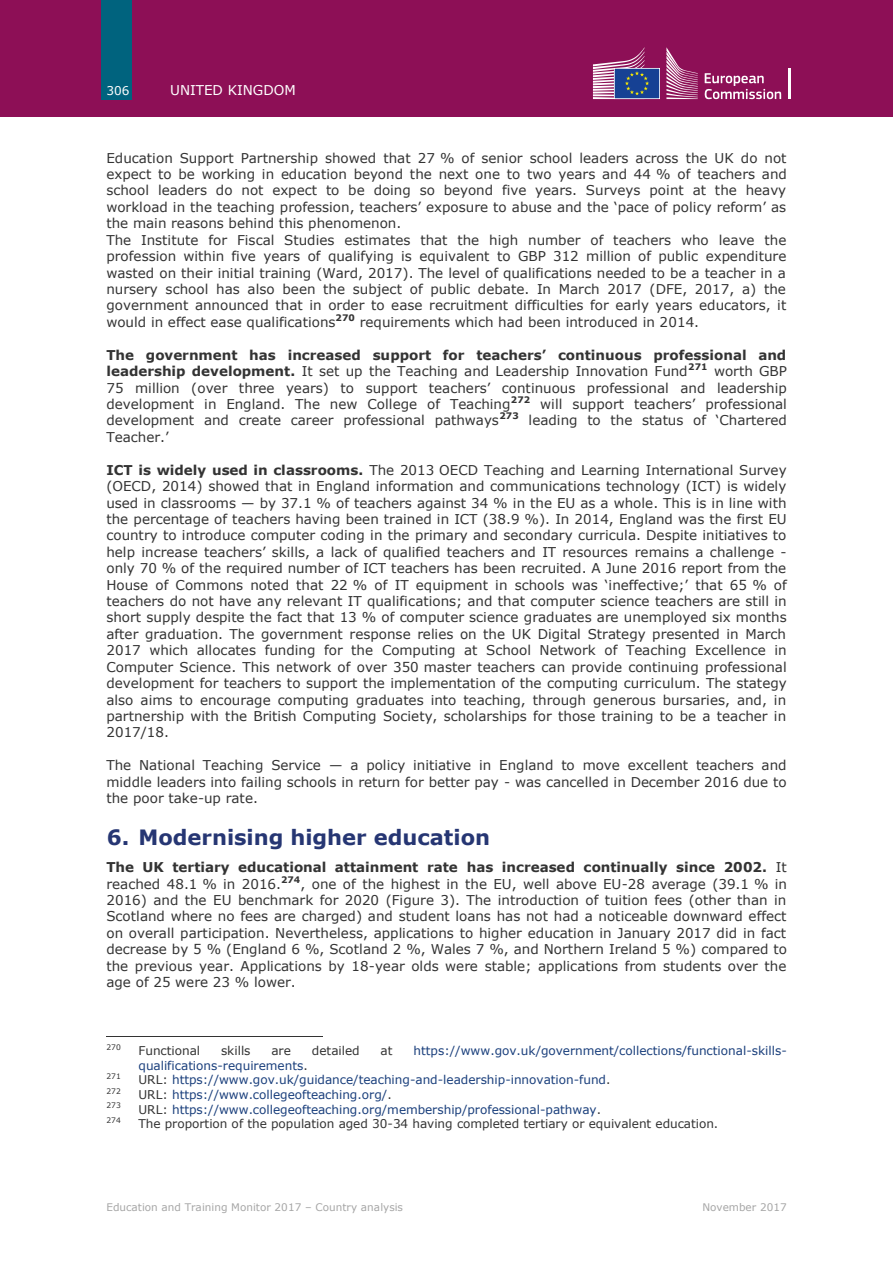
<style>
.page{position:relative;width:893px;height:1264px;background:#fff}
.page>*{position:absolute;margin:0;border:0;box-sizing:border-box;transform-origin:0 0}
.t1{font:700 21px "Verdana";color:#263673}
.t2{font:13.5px/16.4px "Verdana";color:#333;text-align:justify}
.t3{font:13.5px "Verdana";color:#fff}
.t4{font:12px "Verdana";letter-spacing:-.005em;color:#1a3f7c}
.t5{font:12px "Verdana";letter-spacing:-.005em;color:#333}
.t6{font:12px "Verdana";color:#fff}
.t7{font:10.5px "Verdana";color:#a6a6a6}
.t8{font:7.5px "Verdana";letter-spacing:.005em;color:#333}
.s1{font-weight:700}
.s2{color:#333}
</style>
<div class="page">
<div style="left:0;top:0;width:893px;height:116px;background:#8d0f56"></div>
<div style="left:102px;top:0;width:30px;height:99px;background:#00637e"></div>
<svg style="left:705px;top:73px;width:76px;height:26px"></svg>
<hr style="left:788px;top:68px;width:2px;height:31px;background:#fff">
<svg style="left:666px;top:47px;width:32px;height:52px"></svg>
<svg style="left:593px;top:47px;width:67px;height:52px"></svg>
<hr style="left:106px;top:1035px;width:216px;height:1px;background:#333">
<p class="t6" style="left:106px;top:82px;width:24px">306</p>
<p class="t3" style="left:170px;top:81px;width:127px">UNITED KINGDOM</p>
<p class="t2" style="left:106px;top:149px;width:682px;text-align:left">Education Support Partnership showed that 27 % of senior school leaders across the UK do not expect to be working in education beyond the next one to two years and 44 % of teachers and school leaders do not expect to be doing so beyond five years. Surveys point at the heavy workload in the teaching profession, teachers’ exposure to abuse and the ‘pace of policy reform’ as the main reasons behind this phenomenon.<br>The Institute for Fiscal Studies estimates that the high number of teachers who leave the profession within five years of qualifying is equivalent to GBP 312 million of public expenditure wasted on their initial training (Ward, 2017). The level of qualifications needed to be a teacher in a nursery school has also been the subject of public debate. In March 2017 (DFE, 2017, a) the government announced that in order to ease recruitment difficulties for early years educators, it would in effect ease qualifications<sup>270</sup> requirements which had been introduced in 2014.</p>
<p class="t2" style="left:106px;top:346px;width:682px"><span class="s1">The government has increased support for teachers’ continuous professional and leadership development.</span> It set up the Teaching and Leadership Innovation Fund<sup>271</sup> worth GBP 75 million (over three years) to support teachers’ continuous professional and leadership development in England. The new College of Teaching<sup>272</sup> will support teachers’ professional development and create career professional pathways<sup>273</sup> leading to the status of ‘Chartered Teacher.’</p>
<p class="t2" style="left:106px;top:461px;width:682px"><span class="s1">ICT is widely used in classrooms.</span> The 2013 OECD Teaching and Learning International Survey (OECD, 2014) showed that in England information and communications technology (ICT) is widely used in classrooms — by 37.1 % of teachers against 34 % in the EU as a whole. This is in line with the percentage of teachers having been trained in ICT (38.9 %). In 2014, England was the first EU country to introduce computer coding in the primary and secondary curricula. Despite initiatives to help increase teachers’ skills, a lack of qualified teachers and IT resources remains a challenge - only 70 % of the required number of ICT teachers has been recruited. A June 2016 report from the House of Commons noted that 22 % of IT equipment in schools was ‘ineffective;’ that 65 % of teachers do not have any relevant IT qualifications; and that computer science teachers are still in short supply despite the fact that 13 % of computer science graduates are unemployed six months after graduation. The government response relies on the UK Digital Strategy presented in March 2017 which allocates funding for the Computing at School Network of Teaching Excellence in Computer Science. This network of over 350 master teachers can provide continuing professional development for teachers to support the implementation of the computing curriculum. The stategy also aims to encourage computing graduates into teaching, through generous bursaries, and, in partnership with the British Computing Society, scholarships for those training to be a teacher in 2017/18.</p>
<p class="t2" style="left:106px;top:756px;width:682px">The National Teaching Service — a policy initiative in England to move excellent teachers and middle leaders into failing schools in return for better pay - was cancelled in December 2016 due to the poor take-up rate.</p>
<h2 class="t1" style="left:107px;top:823px;width:385px">6. Modernising higher education</h2>
<p class="t2" style="left:106px;top:858px;width:682px"><span class="s1">The UK tertiary educational attainment rate has increased continually since 2002.</span> It reached 48.1 % in 2016.<sup>274</sup>, one of the highest in the EU, well above EU-28 average (39.1 % in 2016) and the EU benchmark for 2020 (Figure 3). The introduction of tuition fees (other than in Scotland where no fees are charged) and student loans has not had a noticeable downward effect on overall participation. Nevertheless, applications to higher education in January 2017 did in fact decrease by 5 % (England 6 %, Scotland 2 %, Wales 7 %, and Northern Ireland 5 %) compared to the previous year. Applications by 18-year olds were stable; applications from students over the age of 25 were 23 % lower.</p>
<p class="t8" style="left:106px;top:1042px;width:16px">270</p>
<p class="t5" style="left:138px;top:1042px;width:63px">Functional</p>
<p class="t5" style="left:221px;top:1042px;width:31px">skills</p>
<p class="t5" style="left:271px;top:1042px;width:21px">are</p>
<p class="t5" style="left:312px;top:1042px;width:49px">detailed</p>
<p class="t5" style="left:381px;top:1042px;width:13px">at</p>
<p class="t4" style="left:414px;top:1042px;width:375px">https://www.gov.uk/government/collections/functional-skills-</p>
<p class="t4" style="left:138px;top:1057px;width:171px">qualifications-requirements<span class="s2">.</span></p>
<p class="t8" style="left:106px;top:1071px;width:16px">271</p>
<p class="t4" style="left:138px;top:1072px;width:474px"><span class="s2">URL:</span> https://www.gov.uk/guidance/teaching-and-leadership-innovation-fund<span class="s2">.</span></p>
<p class="t8" style="left:106px;top:1085px;width:16px">272</p>
<p class="t4" style="left:138px;top:1086px;width:255px"><span class="s2">URL:</span> https://www.collegeofteaching.org/<span class="s2">.</span></p>
<p class="t8" style="left:106px;top:1100px;width:16px">273</p>
<p class="t4" style="left:138px;top:1101px;width:464px"><span class="s2">URL:</span> https://www.collegeofteaching.org/membership/professional-pathway<span class="s2">.</span></p>
<p class="t8" style="left:106px;top:1115px;width:16px">274</p>
<p class="t5" style="left:138px;top:1115px;width:581px">The proportion of the population aged 30-34 having completed tertiary or equivalent education.</p>
<p class="t7" style="left:106px;top:1200px;width:298px">Education and Training Monitor 2017 – Country analysis</p>
<p class="t7" style="left:702px;top:1200px;width:86px">November 2017</p>
</div>
